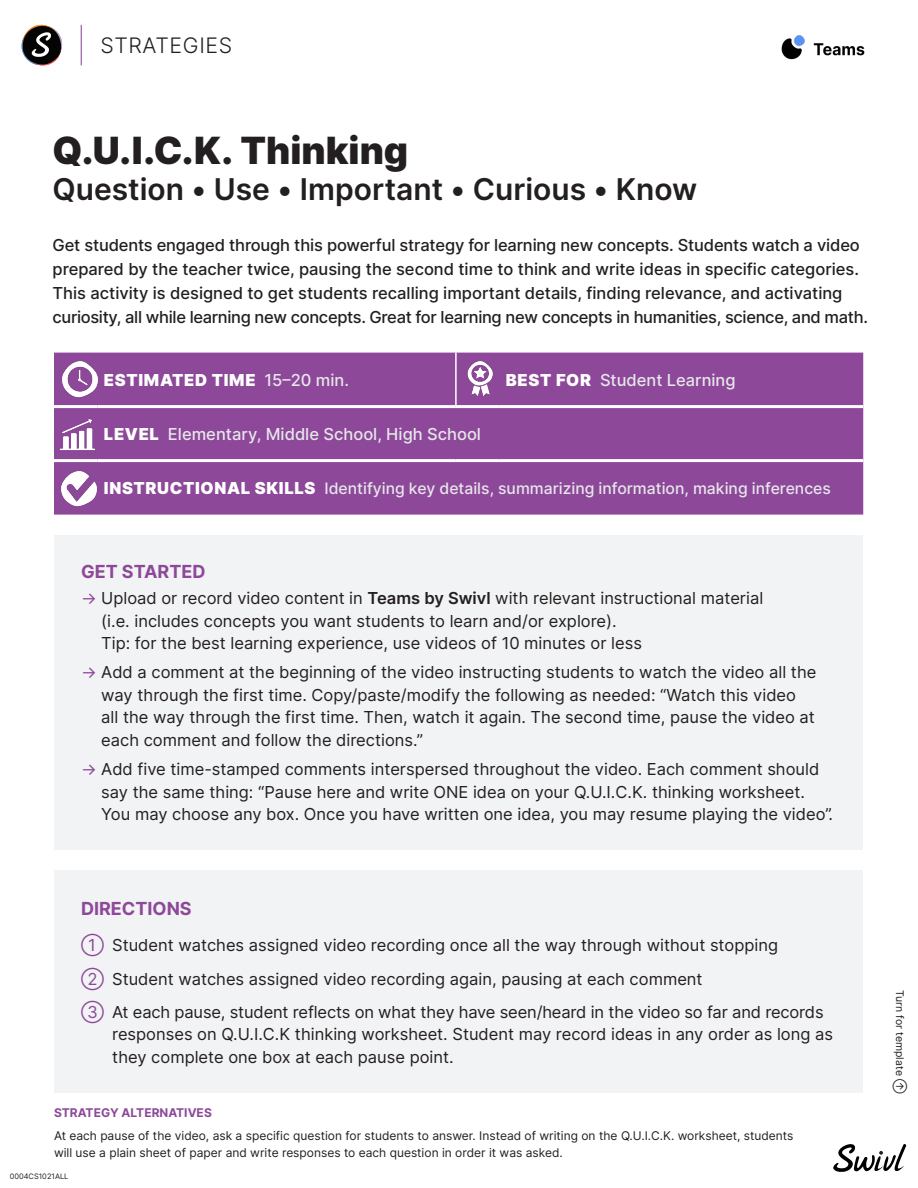
<style>
.page{position:relative;width:918px;height:1188px;background:#fff}
.page>*{position:absolute;margin:0;border:0;box-sizing:border-box;transform-origin:0 0}
.t1{font:900 37.5px "Inter";color:#231f20}
.t2{font:600 30px "Inter";color:#231f20}
.t3{font:300 21.3px "Inter";letter-spacing:.03em;color:#231f20}
.t4{font:700 18px "Inter";color:#8d489a}
.t5{font:16.5px/22.5px "Inter";color:#231f20}
.t6{font:500 16.5px/24px "Inter";letter-spacing:-.01em;color:#231f20}
.t7{font:500 16.5px "Inter";color:#e6e7e9}
.t8{font:900 16.5px "Inter";letter-spacing:.04em;color:#fff}
.t9{font:500 15.75px "Inter";color:#e6e7e9}
.t10{font:12px/16.5px "Inter";color:#231f20}
.t11{font:700 12px "Inter";color:#8d489a}
.t12{font:10.5px "Inter";color:#231f20}
.t13{font:7.5px "Inter";color:#231f20}
.s1{font-weight:500;color:#e6e7e9}
.s2{font-weight:900;color:#fff}
.s3{font-weight:900;font-size:16.5px;color:#fff}
.s4{color:#8d489a}
.s5{font-weight:600}
</style>
<div class="page">
<hr style="left:81px;top:25px;width:1px;height:40px;background:#8d489a">
<div style="left:54px;top:870px;width:808px;height:223px;background:#f2f3f4"></div>
<svg style="left:21px;top:24px;width:42px;height:42px"></svg>
<div style="left:54px;top:535px;width:808px;height:315px;background:#f2f3f4"></div>
<svg style="left:833px;top:1144px;width:73px;height:28px"></svg>
<div style="left:54px;top:353px;width:809px;height:162px;background:#8d489a"></div>
<hr style="left:54px;top:459px;width:43px;height:3px;background:#fff">
<hr style="left:97px;top:459px;width:359px;height:3px;background:#fff">
<hr style="left:456px;top:459px;width:43px;height:3px;background:#fff">
<hr style="left:499px;top:459px;width:364px;height:3px;background:#fff">
<hr style="left:54px;top:405px;width:43px;height:3px;background:#fff">
<hr style="left:97px;top:405px;width:359px;height:3px;background:#fff">
<hr style="left:499px;top:405px;width:364px;height:3px;background:#fff">
<hr style="left:455px;top:353px;width:2px;height:52px;background:#fff">
<hr style="left:456px;top:405px;width:43px;height:3px;background:#fff">
<img style="left:62px;top:361px;width:35px;height:36px">
<img style="left:462px;top:360px;width:36px;height:37px">
<img style="left:59px;top:415px;width:37px;height:37px">
<img style="left:61px;top:470px;width:36px;height:37px">
<img style="left:781px;top:35px;width:84px;height:25px">
<p class="t3" style="left:100px;top:30px;width:133px">STRATEGIES</p>
<p class="t1" style="left:52px;top:123px;width:357px">Q.U.I.C.K. Thinking</p>
<p class="t2" style="left:52px;top:167px;width:646px">Question • Use • Important • Curious • Know</p>
<p class="t6" style="left:52px;top:233px;width:817px">Get students engaged through this powerful strategy for learning new concepts. Students watch a video prepared by the teacher twice, pausing the second time to think and write ideas in specific categories.<br>This activity is designed to get students recalling important details, finding relevance, and activating curiosity, all while learning new concepts. Great for learning new concepts in humanities, science, and math.</p>
<p class="t8" style="left:104px;top:368px;width:247px">ESTIMATED TIME <span class="s1">15–20 min.</span></p>
<p class="t7" style="left:506px;top:368px;width:231px"><span class="s2">BEST FOR</span> Student Learning</p>
<p class="t7" style="left:104px;top:422px;width:379px"><span class="s2">LEVEL</span> Elementary, Middle School, High School</p>
<p class="t9" style="left:104px;top:476px;width:729px"><span class="s3">INSTRUCTIONAL SKILLS</span> Identifying key details, summarizing information, making inferences</p>
<p class="t4" style="left:81px;top:559px;width:126px">GET STARTED</p>
<p class="t5" style="left:101px;top:586px;width:664px;text-indent:-20px"><span class="s4">→</span> Upload or record video content in <span class="s5">Teams by Swivl</span> with relevant instructional material (i.e. includes concepts you want students to learn and/or explore).<br>Tip: for the best learning experience, use videos of 10 minutes or less</p>
<p class="t5" style="left:101px;top:661px;width:717px;text-indent:-20px"><span class="s4">→</span> Add a comment at the beginning of the video instructing students to watch the video all the way through the first time. Copy/paste/modify the following as needed: “Watch this video all the way through the first time. Then, watch it again. The second time, pause the video at each comment and follow the directions.”</p>
<p class="t5" style="left:101px;top:757px;width:733px;text-indent:-20px"><span class="s4">→</span> Add five time-stamped comments interspersed throughout the video. Each comment should say the same thing: “Pause here and write ONE idea on your Q.U.I.C.K. thinking worksheet.<br>You may choose any box. Once you have written one idea, you may resume playing the video”.</p>
<p class="t4" style="left:81px;top:896px;width:112px">DIRECTIONS</p>
<p class="t5" style="left:81px;top:934px;width:699px"><span class="s4">➀</span> Student watches assigned video recording once all the way through without stopping</p>
<p class="t5" style="left:81px;top:967px;width:623px"><span class="s4">➁</span> Student watches assigned video recording again, pausing at each comment</p>
<p class="t5" style="left:112px;top:1000px;width:722px;text-indent:-31px"><span class="s4">➂</span> At each pause, student reflects on what they have seen/heard in the video so far and records responses on Q.U.I.C.K thinking worksheet. Student may record ideas in any order as long as they complete one box at each pause point.</p>
<p class="t11" style="left:54px;top:1104px;width:159px">STRATEGY ALTERNATIVES</p>
<p class="t10" style="left:54px;top:1127px;width:741px">At each pause of the video, ask a specific question for students to answer. Instead of writing on the Q.U.I.C.K. worksheet, students will use a plain sheet of paper and write responses to each question in order it was asked.</p>
<p class="t13" style="left:10px;top:1171px;width:60px">0004CS1021ALL</p>
<p class="t12" style="left:907px;top:990px;width:104px;rotate:90deg">Turn for template ⃝↑</p>
</div>
